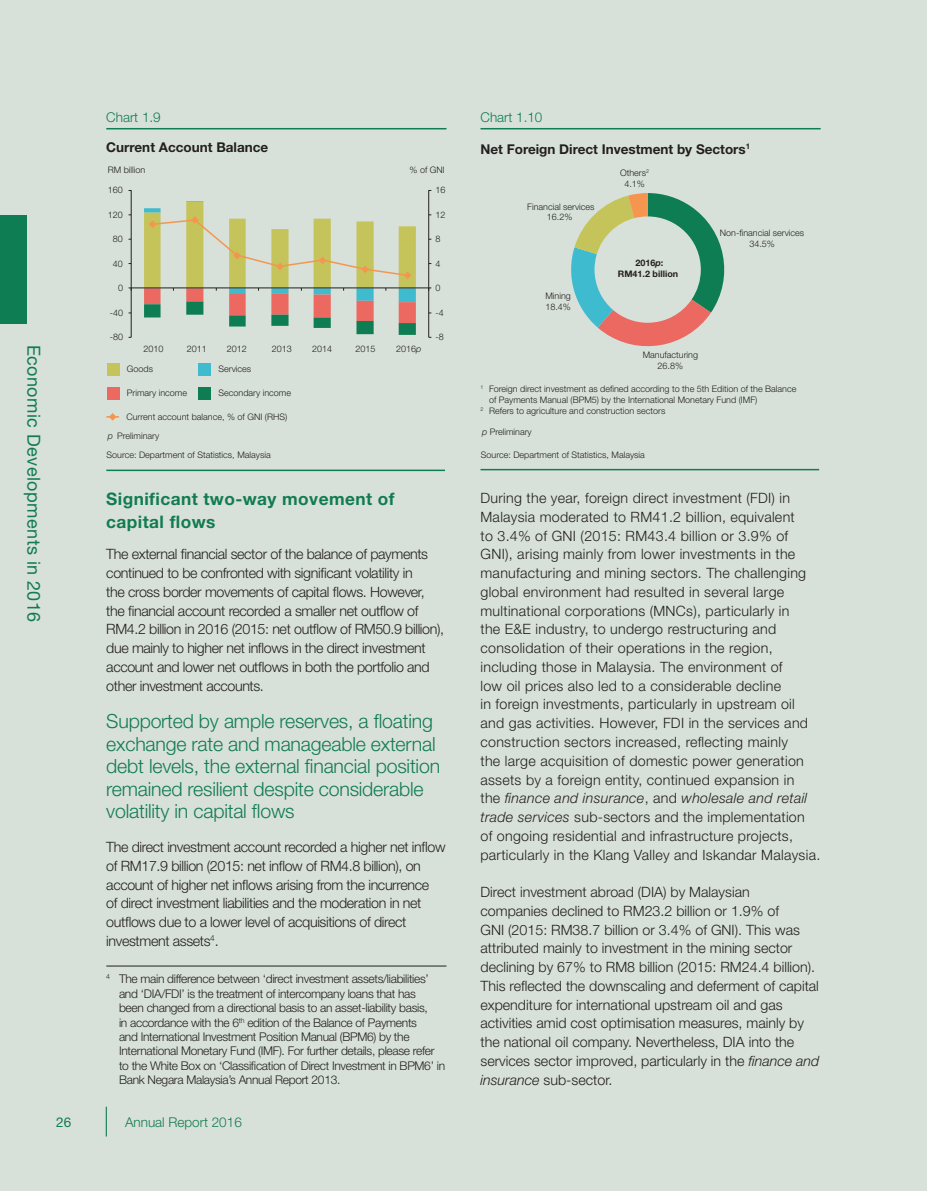
<style>
.page{position:relative;width:927px;height:1191px;background:#d8e1d9}
.page>*{position:absolute;margin:0;border:0;box-sizing:border-box;transform-origin:0 0}
.t1{font:300 19.5px/22.5px "Helvetica Neue";letter-spacing:-.01em;color:#127c51}
.t2{font:18px "Helvetica Neue";letter-spacing:.025em;color:#127c51}
.t3{font:700 17.25px/22.5px "Helvetica Neue";letter-spacing:.025em;color:#127c51}
.t4{font:300 14.25px/18.8px "Helvetica Neue";letter-spacing:.02em;color:#231f20}
.t5{font:300 14.25px/18.8px "Helvetica Neue";letter-spacing:-.025em;color:#231f20}
.t6{font:300 14.25px/18.8px "Helvetica Neue";color:#231f20}
.t7{font:700 13.5px "Helvetica Neue";color:#231f20}
.t8{font:300 13.5px "Helvetica Neue";color:#0e7d53}
.t9{font:300 13.5px "Helvetica Neue";color:#127c51}
.t10{font:13.5px "Helvetica Neue";color:#127c51}
.t11{font:300 12px/14.4px "Helvetica Neue";letter-spacing:-.025em;color:#231f20}
.t12{font:300 9px/10.8px "Helvetica Neue";color:#231f20;text-align:center}
.t13{font:700 9px/10.8px "Helvetica Neue";color:#231f20;text-align:center}
.s1{font-style:italic}
</style>
<div class="page">
<hr style="left:106px;top:1106px;width:1px;height:30px;background:#127c51">
<div style="left:0;top:215px;width:27px;height:109px;background:#0e7d53"></div>
<hr style="left:480px;top:128px;width:341px;height:1px;background:#0e7d53">
<hr style="left:480px;top:469px;width:339px;height:1px;background:#0e7d53">
<svg style="left:571px;top:193px;width:154px;height:154px"></svg>
<hr style="left:106px;top:965px;width:340px;height:1px;background:#231f20">
<div style="left:107px;top:386px;width:13px;height:13px;background:#eb6960"></div>
<div style="left:107px;top:363px;width:13px;height:12px;background:#c5c45a"></div>
<div style="left:198px;top:363px;width:13px;height:12px;background:#3ebbce"></div>
<div style="left:198px;top:386px;width:13px;height:13px;background:#0e7d53"></div>
<hr style="left:106px;top:128px;width:340px;height:1px;background:#0e7d53">
<hr style="left:106px;top:469px;width:339px;height:2px;background:#0e7d53">
<hr style="left:428px;top:190px;width:1px;height:147px;background:#231f20">
<hr style="left:131px;top:190px;width:1px;height:147px;background:#231f20">
<hr style="left:131px;top:287px;width:298px;height:1px;background:#231f20">
<svg style="left:144px;top:201px;width:272px;height:134px"></svg>
<svg style="left:106px;top:412px;width:13px;height:9px"></svg>
<p class="t2" style="left:45px;top:344px;width:279px;rotate:90deg">Economic Developments in 2016</p>
<p class="t8" style="left:106px;top:109px;width:56px">Chart 1.9</p>
<p class="t7" style="left:106px;top:139px;width:164px">Current Account Balance</p>
<p class="t12" style="left:108px;top:164px;width:39px">RM billion</p>
<p class="t12" style="left:410px;top:164px;width:37px">% of GNI</p>
<p class="t12" style="left:108px;top:185px;width:17px">160</p>
<p class="t12" style="left:108px;top:209px;width:17px">120</p>
<p class="t12" style="left:113px;top:234px;width:12px">80</p>
<p class="t12" style="left:113px;top:258px;width:12px">40</p>
<p class="t12" style="left:118px;top:283px;width:7px">0</p>
<p class="t12" style="left:110px;top:307px;width:15px">-40</p>
<p class="t12" style="left:110px;top:332px;width:15px">-80</p>
<p class="t12" style="left:143px;top:343px;width:22px">2010</p>
<p class="t12" style="left:187px;top:343px;width:22px">2011</p>
<p class="t12" style="left:227px;top:343px;width:22px">2012</p>
<p class="t12" style="left:272px;top:343px;width:22px">2013</p>
<p class="t12" style="left:312px;top:343px;width:22px">2014</p>
<p class="t12" style="left:355px;top:343px;width:22px">2015</p>
<p class="t12" style="left:396px;top:343px;width:27px">2016<span class="s1">p</span></p>
<p class="t12" style="left:127px;top:363px;width:28px">Goods</p>
<p class="t12" style="left:219px;top:363px;width:34px">Services</p>
<p class="t12" style="left:219px;top:387px;width:74px">Secondary income</p>
<p class="t12" style="left:127px;top:387px;width:62px">Primary income</p>
<p class="t12" style="left:126px;top:411px;width:162px">Current account balance, % of GNI (RHS)</p>
<p class="t12" style="left:108px;top:430px;width:53px"><span class="s1">p</span> Preliminary</p>
<p class="t12" style="left:107px;top:449px;width:166px">Source: Department of Statistics, Malaysia</p>
<p class="t12" style="left:436px;top:185px;width:12px">16</p>
<p class="t12" style="left:436px;top:209px;width:12px">12</p>
<p class="t12" style="left:436px;top:234px;width:7px">8</p>
<p class="t12" style="left:436px;top:258px;width:7px">4</p>
<p class="t12" style="left:436px;top:283px;width:7px">0</p>
<p class="t12" style="left:436px;top:307px;width:10px">-4</p>
<p class="t12" style="left:436px;top:332px;width:10px">-8</p>
<p class="t3" style="left:106px;top:487px;width:290px">Significant two-way movement of capital flows</p>
<p class="t5" style="left:106px;top:544px;width:339px">The external financial sector of the balance of payments continued to be confronted with significant volatility in<br>the cross border movements of capital flows. However, the financial account recorded a smaller net outflow of RM4.2 billion in 2016 (2015: net outflow of RM50.9 billion), due mainly to higher net inflows in the direct investment account and lower net outflows in both the portfolio and other investment accounts.</p>
<h1 class="t1" style="left:106px;top:709px;width:335px">Supported by ample reserves, a floating exchange rate and manageable external debt levels, the external financial position remained resilient despite considerable volatility in capital flows</h1>
<p class="t5" style="left:106px;top:837px;width:341px">The direct investment account recorded a higher net inflow of RM17.9 billion (2015: net inflow of RM4.8 billion), on account of higher net inflows arising from the incurrence<br>of direct investment liabilities and the moderation in net outflows due to a lower level of acquisitions of direct investment assets<sup>4</sup>.</p>
<p class="t11" style="left:119px;top:971px;width:328px;text-indent:-13px"><sup>4</sup> The main difference between ‘direct investment assets/liabilities’ and ‘DIA/FDI’ is the treatment of intercompany loans that has<br>been changed from a directional basis to an asset-liability basis,<br>in accordance with the 6<sup>th</sup> edition of the Balance of Payments<br>and International Investment Position Manual (BPM6) by the International Monetary Fund (IMF). For further details, please refer to the White Box on ‘Classification of Direct Investment in BPM6’ in Bank Negara Malaysia’s Annual Report 2013.</p>
<p class="t10" style="left:56px;top:1114px;width:17px">26</p>
<p class="t9" style="left:125px;top:1113px;width:118px">Annual Report 2016</p>
<p class="t8" style="left:480px;top:109px;width:63px">Chart 1.10</p>
<p class="t7" style="left:480px;top:141px;width:271px">Net Foreign Direct Investment by Sectors<sup>1</sup></p>
<p class="t12" style="left:527px;top:201px;width:69px">Financial services<br>16.2%</p>
<p class="t12" style="left:545px;top:290px;width:27px;text-align:left">Mining<br>18.4%</p>
<p class="t12" style="left:620px;top:167px;width:30px">Others<sup>2<br></sup>4.1%</p>
<p class="t13" style="left:618px;top:257px;width:62px">2016<span class="s1">p</span>:<br>RM41.2 billion</p>
<p class="t12" style="left:720px;top:227px;width:86px">Non-financial services<br>34.5%</p>
<p class="t12" style="left:643px;top:349px;width:57px">Manufacturing<br>26.8%</p>
<p class="t12" style="left:480px;top:383px;width:317px"><sup>1</sup> Foreign direct investment as defined according to the 5th Edition of the Balance</p>
<p class="t12" style="left:489px;top:394px;width:270px">of Payments Manual (BPM5) by the International Monetary Fund (IMF)</p>
<p class="t12" style="left:480px;top:405px;width:186px"><sup>2</sup> Refers to agriculture and construction sectors</p>
<p class="t12" style="left:482px;top:426px;width:51px"><span class="s1">p</span> Preliminary</p>
<p class="t12" style="left:481px;top:449px;width:166px">Source: Department of Statistics, Malaysia</p>
<p class="t4" style="left:480px;top:488px;width:341px">During the year, foreign direct investment (FDI) in Malaysia moderated to RM41.2 billion, equivalent<br>to 3.4% of GNI (2015: RM43.4 billion or 3.9% of GNI), arising mainly from lower investments in the manufacturing and mining sectors. The challenging global environment had resulted in several large multinational corporations (MNCs), particularly in<br>the E&amp;E industry, to undergo restructuring and consolidation of their operations in the region, including those in Malaysia. The environment of<br>low oil prices also led to a considerable decline<br>in foreign investments, particularly in upstream oil and gas activities. However, FDI in the services and construction sectors increased, reflecting mainly<br>the large acquisition of domestic power generation assets by a foreign entity, continued expansion in<br>the <span class="s1">finance and insurance</span>, and <span class="s1">wholesale and retail trade services</span> sub-sectors and the implementation<br>of ongoing residential and infrastructure projects, particularly in the Klang Valley and Iskandar Malaysia.</p>
<p class="t6" style="left:480px;top:882px;width:340px">Direct investment abroad (DIA) by Malaysian companies declined to RM23.2 billion or 1.9% of<br>GNI (2015: RM38.7 billion or 3.4% of GNI). This was attributed mainly to investment in the mining sector declining by 67% to RM8 billion (2015: RM24.4 billion).<br>This reflected the downscaling and deferment of capital expenditure for international upstream oil and gas activities amid cost optimisation measures, mainly by the national oil company. Nevertheless, DIA into the services sector improved, particularly in the <span class="s1">finance and insurance</span> sub-sector.</p>
</div>
